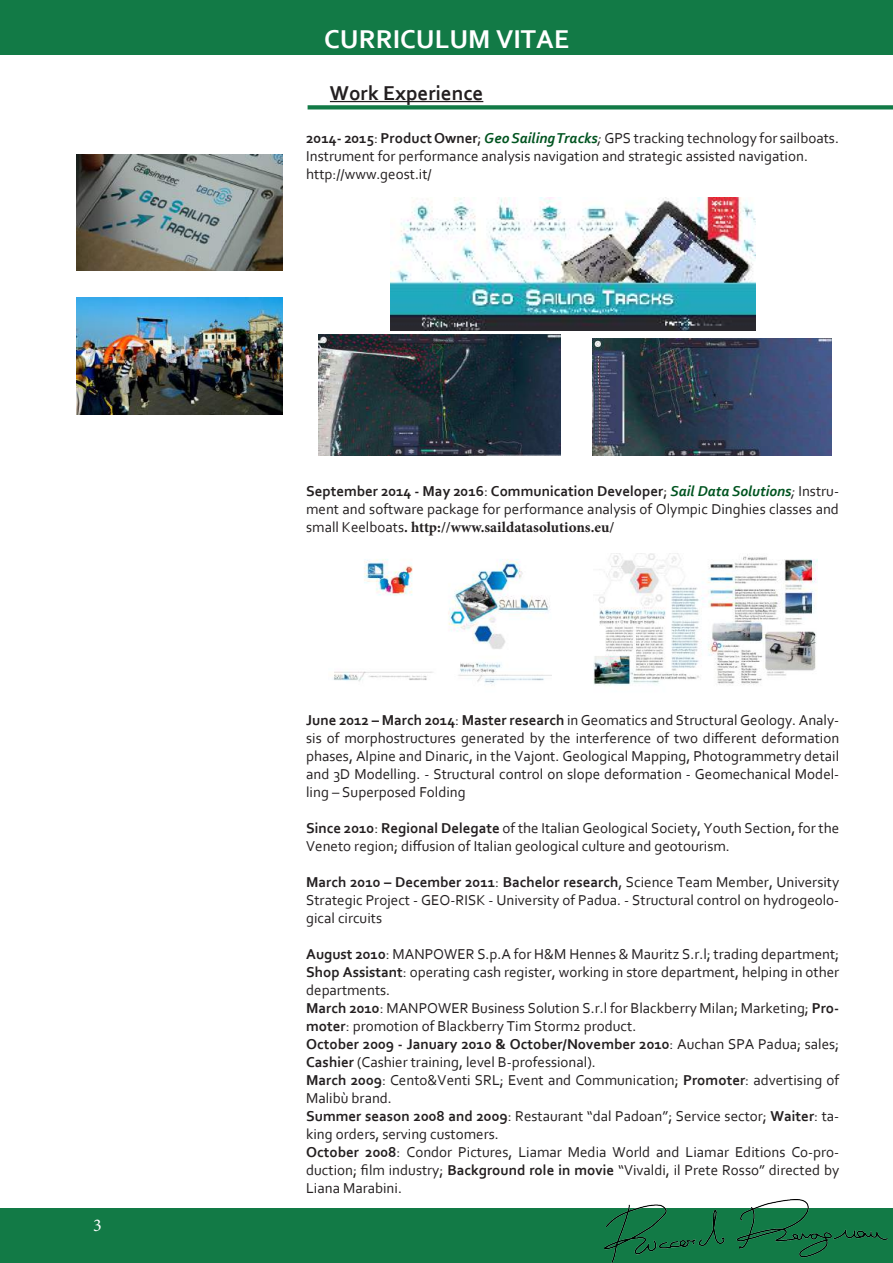
<style>
.page{position:relative;width:893px;height:1263px;background:#fff}
.page>*{position:absolute;margin:0;border:0;box-sizing:border-box;transform-origin:0 0}
.t1{font:700 27px "Corbel";color:#fff}
.t2{font:700 21px "Corbel";color:#231f20}
.t3{font:18px "Minion Pro";color:#fff}
.t4{font:15px/18px "Corbel";color:#231f20}
.t5{font:700 15px "Minion Pro";color:#231f20}
.s1{font-weight:700}
.s2{font-weight:700;font-style:italic;color:#005420}
.s3{font-style:italic}
.s4{font-family:"Corbel";font-weight:400}
</style>
<div class="page">
<div style="left:0;top:1209px;width:893px;height:54px;background:#127a46"></div>
<div style="left:0;top:0;width:893px;height:54px;background:#127a46"></div>
<img style="left:604px;top:1199px;width:283px;height:64px">
<img style="left:318px;top:335px;width:243px;height:120px">
<img style="left:592px;top:338px;width:240px;height:117px">
<svg style="left:308px;top:105px;width:585px;height:4px;background:#208251"></svg>
<hr style="left:330px;top:101px;width:153px;height:1px;background:#231f20">
<img style="left:390px;top:198px;width:365px;height:133px">
<img style="left:76px;top:154px;width:206px;height:117px">
<img style="left:76px;top:298px;width:206px;height:116px">
<img style="left:333px;top:559px;width:218px;height:125px">
<img style="left:593px;top:553px;width:224px;height:132px">
<p class="t3" style="left:93px;top:1213px;width:10px">3</p>
<h1 class="t1" style="left:324px;top:22px;width:247px">CURRICULUM VITAE</h1>
<h2 class="t2" style="left:330px;top:80px;width:155px">Work Experience</h2>
<p class="t4" style="left:306px;top:129px;width:534px"><span class="s1">2014- 2015</span>: <span class="s1">Product Owner</span>; <span class="s2">Geo Sailing Tracks</span><span class="s3">;</span> GPS tracking technology for sailboats.<br>Instrument for performance analysis navigation and strategic assisted navigation. http://www.geost.it/</p>
<p class="t4" style="left:306px;top:482px;width:534px"><span class="s1">September 2014 - May 2016</span>: <span class="s1">Communication Developer</span>; <span class="s2">Sail Data Solutions</span><span class="s3">;</span> Instru&shy;ment and software package for performance analysis of Olympic Dinghies classes and</p>
<p class="t5" style="left:306px;top:517px;width:310px"><span class="s4">small Keelboats</span>. http://www.saildatasolutions.eu/</p>
<p class="t4" style="left:306px;top:711px;width:535px;text-align:justify"><span class="s1">June 2012 – March 2014</span>: <span class="s1">Master research</span> in Geomatics and Structural Geology. Analy&shy;sis of morphostructures generated by the interference of two different deformation phases, Alpine and Dinaric, in the Vajont. Geological Mapping, Photogrammetry detail and 3D Modelling. - Structural control on slope deformation - Geomechanical Model&shy;ling – Superposed Folding</p>
<p class="t4" style="left:306px;top:819px;width:535px"><span class="s1">Since 2010</span>: <span class="s1">Regional Delegate</span> of the Italian Geological Society, Youth Section, for the<br>Veneto region; diffusion of Italian geological culture and geotourism.</p>
<p class="t4" style="left:306px;top:873px;width:535px;text-align:justify"><span class="s1">March 2010 – December 2011</span>: <span class="s1">Bachelor research</span>, Science Team Member, University Strategic Project - GEO-RISK - University of Padua. - Structural control on hydrogeolo&shy;gical circuits</p>
<p class="t4" style="left:306px;top:945px;width:535px"><span class="s1">August 2010</span>: MANPOWER S.p.A for H&amp;M Hennes &amp; Mauritz S.r.l; trading department; <span class="s1">Shop Assistant</span>: operating cash register, working in store department, helping in other departments.<br><span class="s1">March 2010</span>: MANPOWER Business Solution S.r.l for Blackberry Milan; Marketing; <span class="s1">Pro&shy;moter</span>: promotion of Blackberry Tim Storm2 product.<br><span class="s1">October 2009 - January 2010 &amp; October/November 2010</span>: Auchan SPA Padua; sales; <span class="s1">Cashier</span> (Cashier training, level B-professional).<br><span class="s1">March 2009</span>: Cento&amp;Venti SRL; Event and Communication; <span class="s1">Promoter</span>: advertising of Malibù brand.<br><span class="s1">Summer season 2008 and 2009</span>: Restaurant “dal Padoan”; Service sector; <span class="s1">Waiter</span>: ta&shy;king orders, serving customers.<br><span class="s1">October 2008</span>: Condor Pictures, Liamar Media World and Liamar Editions Co-pro&shy;duction; film industry; <span class="s1">Background role in movie</span> “Vivaldi, il Prete Rosso” directed by Liana Marabini.</p>
</div>
